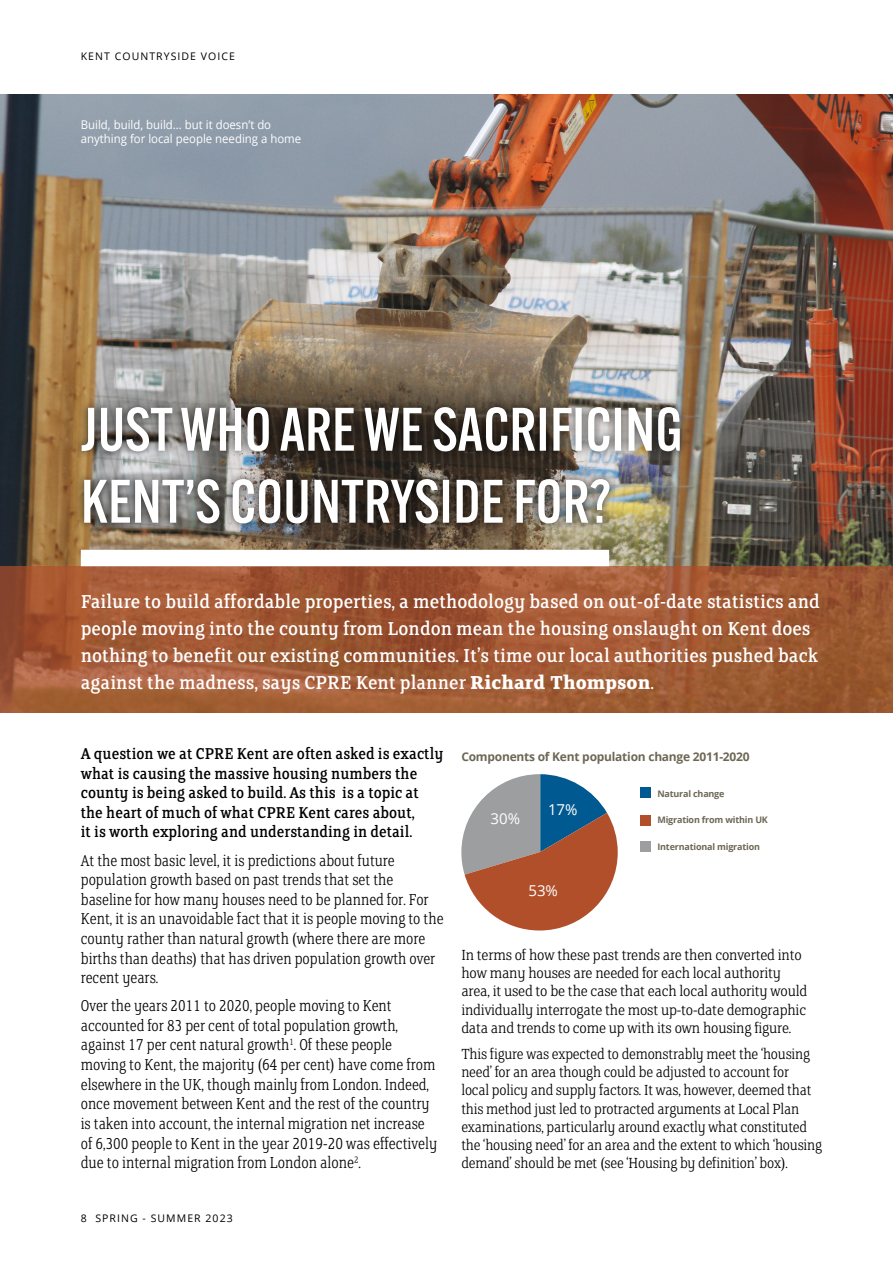
<style>
.page{position:relative;width:893px;height:1263px;background:#fff}
.page>*{position:absolute;margin:0;border:0;box-sizing:border-box;transform-origin:0 0}
.t1{font:500 60px/72px "Alternate Gothic ATF";color:#fff}
.t2{font:21px/27px "FS Clerkenwell";color:#fff}
.t3{font:300 17.85px/19.8px "FS Clerkenwell";color:#000;scale:.92 1}
.t4{font:300 17.55px/19.6px "FS Clerkenwell";color:#000;scale:.92 1}
.t5{font:17.55px/19.6px "FS Clerkenwell";color:#000;scale:.96 1}
.t6{font:300 16.35px/18.3px "FS Clerkenwell";letter-spacing:-.01em;color:#000}
.t7{font:15px "Open Sans";color:#fff}
.t8{font:12px/13.5px "Open Sans";color:#fff;scale:.95 1}
.t9{font:700 12px "Open Sans";letter-spacing:-.02em;color:#6d6755}
.t10{font:10.5px "Open Sans";letter-spacing:.1em;color:#000}
.t11{font:700 9px "Open Sans";letter-spacing:-.02em;color:#6d6755}
.s1{font-weight:700}
.s2{font-size:17.55px}
</style>
<div class="page">
<img style="left:0;top:95px;width:893px;height:471px">
<svg style="left:0;top:566px;width:893px;height:147px;background:#a05934"></svg>
<div style="left:81px;top:550px;width:528px;height:16px;background:#fff"></div>
<div style="left:73px;top:399px;width:615px;height:133px;background:#000;opacity:.75"></div>
<svg style="left:461px;top:774px;width:157px;height:156px"></svg>
<div style="left:640px;top:788px;width:11px;height:10px;background:#005a91"></div>
<div style="left:640px;top:815px;width:11px;height:10px;background:#b14f2b"></div>
<div style="left:640px;top:841px;width:11px;height:10px;background:#9c9e9f"></div>
<p class="t10" style="left:81px;top:49px;width:156px">KENT COUNTRYSIDE VOICE</p>
<p class="t8" style="left:81px;top:118px;width:234px">Build, build, build… but it doesn’t do anything for local people needing a home</p>
<h1 class="t1" style="left:81px;top:393px;width:604px">JUST WHO ARE WE SACRIFICING<br>KENT’S COUNTRYSIDE FOR?</h1>
<p class="t2" style="left:81px;top:589px;width:740px">Failure to build affordable properties, a methodology based on out-of-date statistics and people moving into the county from London mean the housing onslaught on Kent does nothing to benefit our existing communities. It’s time our local authorities pushed back against the madness, says CPRE Kent planner <span class="s1">Richard Thompson</span>.</p>
<p class="t5" style="left:81px;top:745px;width:379px">A question we at CPRE Kent are often asked is exactly what is causing the massive housing numbers the county is being asked to build. As this is a topic at the heart of much of what CPRE Kent cares about,<br>it is worth exploring and understanding in detail.</p>
<p class="t4" style="left:81px;top:851px;width:396px">At the most basic level, it is predictions about future population growth based on past trends that set the baseline for how many houses need to be planned for. For Kent, it is an unavoidable fact that it is people moving to the county rather than natural growth (where there are more births than deaths) that has driven population growth over recent years.</p>
<p class="t4" style="left:81px;top:997px;width:387px">Over the years 2011 to 2020, people moving to Kent accounted for 83 per cent of total population growth, against 17 per cent natural growth<sup>1</sup>. Of these people moving to Kent, the majority (64 per cent) have come from elsewhere in the UK, though mainly from London. Indeed, once movement between Kent and the rest of the country is taken into account, the internal migration net increase</p>
<p class="t3" style="left:81px;top:1134px;width:389px"><span class="s2">of 6,300 people</span> to Kent in the year 2019-20 was effectively due to internal migration from London alone<sup>2</sup>.</p>
<p class="t10" style="left:81px;top:1211px;width:153px">8 SPRING - SUMMER 2023</p>
<p class="t9" style="left:461px;top:748px;width:290px">Components of Kent population change 2011-2020</p>
<p class="t11" style="left:657px;top:787px;width:69px">Natural change</p>
<p class="t11" style="left:657px;top:814px;width:112px">Migration from within UK</p>
<p class="t11" style="left:657px;top:840px;width:104px">International migration</p>
<p class="t7" style="left:548px;top:799px;width:31px">17%</p>
<p class="t7" style="left:491px;top:808px;width:31px">30%</p>
<p class="t7" style="left:528px;top:880px;width:31px">53%</p>
<p class="t6" style="left:461px;top:947px;width:347px">In terms of how these past trends are then converted into how many houses are needed for each local authority area, it used to be the case that each local authority would individually interrogate the most up-to-date demographic data and trends to come up with its own housing figure.</p>
<p class="t6" style="left:461px;top:1046px;width:362px">This figure was expected to demonstrably meet the ‘housing need’ for an area though could be adjusted to account for<br>local policy and supply factors. It was, however, deemed that this method just led to protracted arguments at Local Plan examinations, particularly around exactly what constituted the ‘housing need’ for an area and the extent to which ‘housing demand’ should be met (see ‘Housing by definition’ box).</p>
</div>
